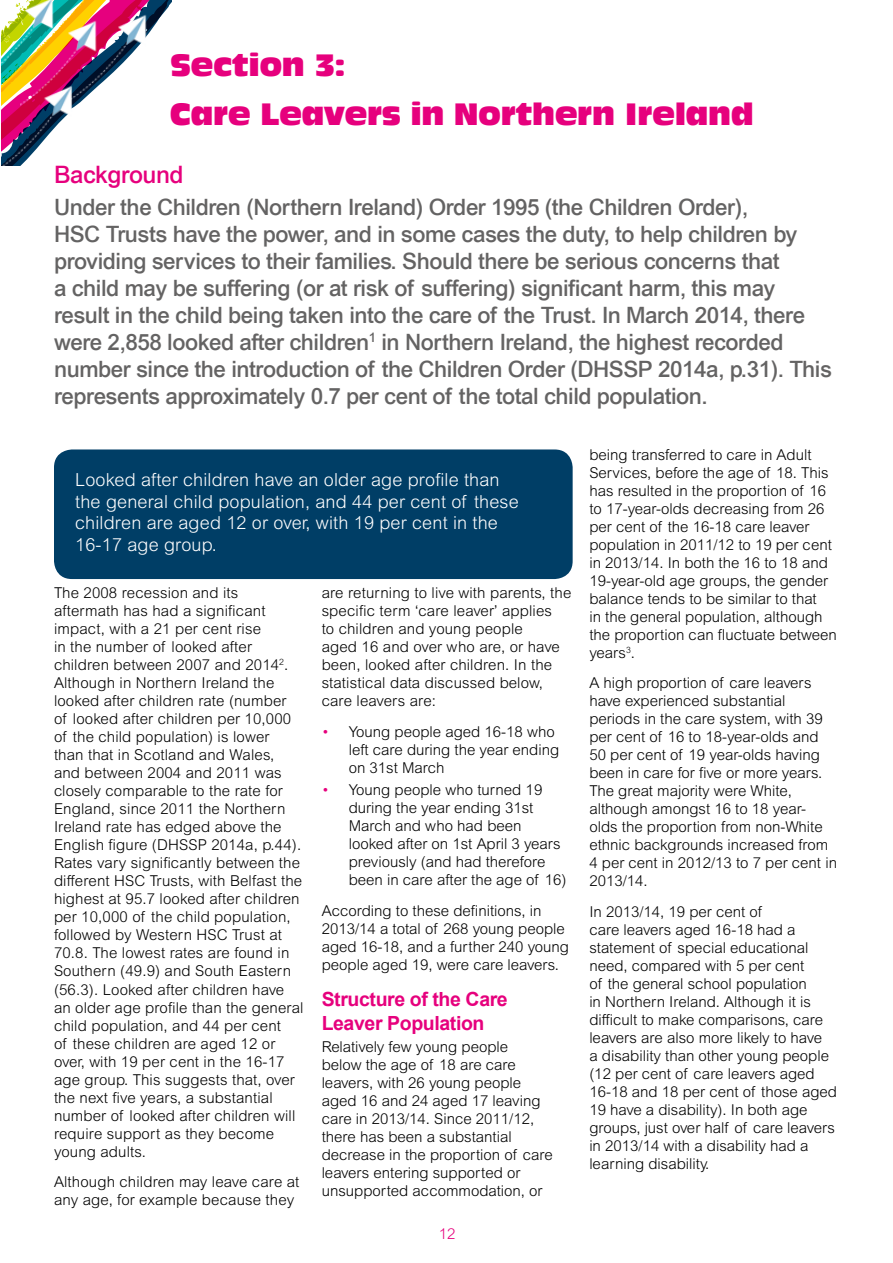
<style>
.page{position:relative;width:893px;height:1263px;background:#fff}
.page>*{position:absolute;margin:0;border:0;box-sizing:border-box;transform-origin:0 0}
.t1{font:30px/48.8px "Antique Olive Compact";letter-spacing:-.02em;color:#e6007d}
.t2{font:500 24px "Arial";letter-spacing:-.02em;color:#e6007d}
.t3{font:500 22.5px/27px "Arial";letter-spacing:-.02em;color:#646363}
.t4{font:700 19.5px/23.4px "Arial";letter-spacing:-.02em;color:#e6007d}
.t5{font:300 18px/21.6px "Arial MT Std";letter-spacing:.01em;color:#fff}
.t6{font:300 15px/18px "Arial MT Std";color:#000}
.t7{font:300 15px "Arial MT Std";color:#e6007d}
.s1{color:#e6007d}
</style>
<div class="page">
<svg style="left:56px;top:0;width:115px;height:33px"></svg>
<img style="left:1px;top:113px;width:47px;height:53px">
<img style="left:1px;top:0;width:55px;height:113px">
<img style="left:21px;top:17px;width:54px;height:118px">
<img style="left:71px;top:11px;width:78px;height:95px">
<div style="left:54px;top:449px;width:519px;height:130px;background:#003e66;border-radius:18px"></div>
<h1 class="t1" style="left:170px;top:41px;width:585px">Section 3:<br>Care Leavers in Northern Ireland</h1>
<h2 class="t2" style="left:54px;top:161px;width:131px">Background</h2>
<p class="t3" style="left:54px;top:193px;width:779px">Under the Children (Northern Ireland) Order 1995 (the Children Order),<br>HSC Trusts have the power, and in some cases the duty, to help children by providing services to their families. Should there be serious concerns that<br>a child may be suffering (or at risk of suffering) significant harm, this may result in the child being taken into the care of the Trust. In March 2014, there were 2,858 looked after children<sup>1</sup> in Northern Ireland, the highest recorded number since the introduction of the Children Order (DHSSP 2014a, p.31). This represents approximately 0.7 per cent of the total child population.</p>
<p class="t5" style="left:75px;top:470px;width:445px">Looked after children have an older age profile than the general child population, and 44 per cent of these children are aged 12 or over, with 19 per cent in the 16-17 age group.</p>
<p class="t6" style="left:54px;top:585px;width:251px">The 2008 recession and its aftermath has had a significant impact, with a 21 per cent rise<br>in the number of looked after children between 2007 and 2014<sup>2</sup>.<br>Although in Northern Ireland the looked after children rate (number<br>of looked after children per 10,000 of the child population) is lower<br>than that in Scotland and Wales, and between 2004 and 2011 was closely comparable to the rate for<br>England, since 2011 the Northern<br>Ireland rate has edged above the<br>English figure (DHSSP 2014a, p.44).<br>Rates vary significantly between the different HSC Trusts, with Belfast the highest at 95.7 looked after children per 10,000 of the child population, followed by Western HSC Trust at<br>70.8. The lowest rates are found in<br>Southern (49.9) and South Eastern (56.3). Looked after children have an older age profile than the general child population, and 44 per cent<br>of these children are aged 12 or over, with 19 per cent in the 16-17 age group. This suggests that, over the next five years, a substantial number of looked after children will require support as they become young adults.</p>
<p class="t6" style="left:54px;top:1174px;width:247px">Although children may leave care at any age, for example because they</p>
<p class="t6" style="left:322px;top:585px;width:251px">are returning to live with parents, the specific term ‘care leaver’ applies<br>to children and young people<br>aged 16 and over who are, or have been, looked after children. In the statistical data discussed below, care leavers are:</p>
<p class="t6" style="left:349px;top:724px;width:212px;text-indent:-27px"><span class="s1">•</span> Young people aged 16-18 who left care during the year ending on 31st March</p>
<p class="t6" style="left:349px;top:782px;width:219px;text-indent:-27px"><span class="s1">•</span> Young people who turned 19 during the year ending 31st<br>March and who had been looked after on 1st April 3 years previously (and had therefore been in care after the age of 16)</p>
<p class="t6" style="left:322px;top:903px;width:249px">According to these definitions, in 2013/14 a total of 268 young people aged 16-18, and a further 240 young people aged 19, were care leavers.</p>
<h3 class="t4" style="left:322px;top:988px;width:188px">Structure of the Care<br>Leaver Population</h3>
<p class="t6" style="left:322px;top:1038px;width:233px">Relatively few young people<br>below the age of 18 are care leavers, with 26 young people aged 16 and 24 aged 17 leaving care in 2013/14. Since 2011/12, there has been a substantial decrease in the proportion of care leavers entering supported or unsupported accommodation, or</p>
<p class="t7" style="left:439px;top:1225px;width:18px">12</p>
<p class="t6" style="left:589px;top:446px;width:249px">being transferred to care in Adult<br>Services, before the age of 18. This has resulted in the proportion of 16 to 17-year-olds decreasing from 26 per cent of the 16-18 care leaver population in 2011/12 to 19 per cent in 2013/14. In both the 16 to 18 and<br>19-year-old age groups, the gender balance tends to be similar to that<br>in the general population, although the proportion can fluctuate between years<sup>3</sup>.</p>
<p class="t6" style="left:589px;top:675px;width:249px">A high proportion of care leavers have experienced substantial periods in the care system, with 39 per cent of 16 to 18-year-olds and<br>50 per cent of 19 year-olds having been in care for five or more years.<br>The great majority were White, although amongst 16 to 18 year&shy;olds the proportion from non-White ethnic backgrounds increased from<br>4 per cent in 2012/13 to 7 per cent in<br>2013/14.</p>
<p class="t6" style="left:589px;top:903px;width:249px">In 2013/14, 19 per cent of<br>care leavers aged 16-18 had a statement of special educational need, compared with 5 per cent<br>of the general school population<br>in Northern Ireland. Although it is difficult to make comparisons, care leavers are also more likely to have<br>a disability than other young people (12 per cent of care leavers aged<br>16-18 and 18 per cent of those aged<br>19 have a disability). In both age groups, just over half of care leavers in 2013/14 with a disability had a learning disability.</p>
</div>
